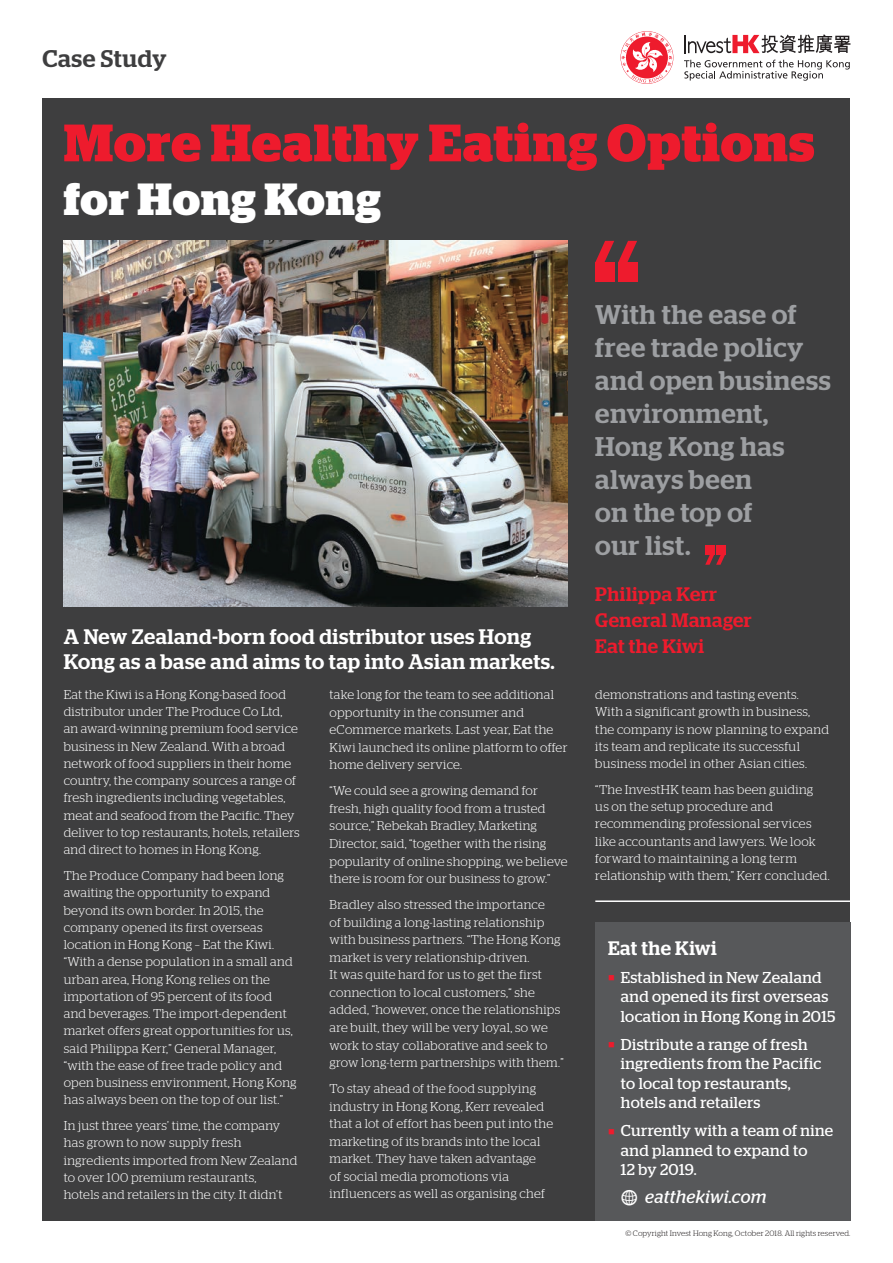
<style>
.page{position:relative;width:893px;height:1263px;background:#fff}
.page>*{position:absolute;margin:0;border:0;box-sizing:border-box;transform-origin:0 0}
.t1{font:700 52.5px "Stag";letter-spacing:.02em;color:#ee1b2d}
.t2{font:700 45px "Stag";letter-spacing:.015em;color:#fff}
.t3{font:500 27px/33px "Stag";letter-spacing:.025em;color:#9d9fa2}
.t4{font:500 24px "Stag";letter-spacing:.025em;color:#3e3e3f}
.t5{font:500 21px/24.8px "Stag";letter-spacing:.025em;color:#fff}
.t6{font:500 19.5px/26.1px "Stag";letter-spacing:.025em;color:#ee1b2d}
.t7{font:500 19.5px "Stag";letter-spacing:.025em;color:#fff}
.t8{font:italic 18px "Stag";letter-spacing:.02em;color:#fff}
.t9{font:15.75px/19.5px "Stag";letter-spacing:.025em;color:#fff}
.t10{font:300 12.75px/17.2px "Stag";letter-spacing:.02em;color:#fff}
.t11{font:300 7.8px "Stag";letter-spacing:.02em;color:#231f20}
.s1{color:#ee1b2d}
.s2{font-family:"Modern Pictograms";font-style:normal;font-size:24px}
</style>
<div class="page">
<div style="left:43px;top:98px;width:807px;height:1122px;background:#3e3e3f"></div>
<svg style="left:621px;top:32px;width:51px;height:51px"></svg>
<svg style="left:684px;top:60px;width:166px;height:21px"></svg>
<svg style="left:685px;top:34px;width:165px;height:19px"></svg>
<img style="left:64px;top:241px;width:504px;height:365px">
<hr style="left:595px;top:900px;width:268px;height:2px;background:#fff">
<div style="left:595px;top:922px;width:255px;height:298px;background:#57585a"></div>
<div style="left:595px;top:262px;width:19px;height:19px;background:#ee1b2d"></div>
<div style="left:618px;top:262px;width:19px;height:19px;background:#ee1b2d"></div>
<svg style="left:595px;top:241px;width:42px;height:21px"></svg>
<div style="left:716px;top:545px;width:9px;height:9px;background:#ee1b2d"></div>
<div style="left:705px;top:545px;width:9px;height:9px;background:#ee1b2d"></div>
<svg style="left:705px;top:554px;width:20px;height:11px"></svg>
<h3 class="t4" style="left:43px;top:45px;width:126px">Case Study</h3>
<h1 class="t1" style="left:64px;top:112px;width:752px">More Healthy Eating Options</h1>
<h2 class="t2" style="left:64px;top:173px;width:319px">for Hong Kong</h2>
<h3 class="t5" style="left:64px;top:624px;width:492px">A New Zealand-born food distributor uses Hong<br>Kong as a base and aims to tap into Asian markets.</h3>
<p class="t10" style="left:64px;top:686px;width:237px">Eat the Kiwi is a Hong Kong-based food distributor under The Produce Co Ltd, an award-winning premium food service business in New Zealand. With a broad network of food suppliers in their home country, the company sources a range of fresh ingredients including vegetables, meat and seafood from the Pacific. They deliver to top restaurants, hotels, retailers and direct to homes in Hong Kong.</p>
<p class="t10" style="left:64px;top:867px;width:234px">The Produce Company had been long awaiting the opportunity to expand beyond its own border. In 2015, the company opened its first overseas location in Hong Kong – Eat the Kiwi. “With a dense population in a small and urban area, Hong Kong relies on the importation of 95 percent of its food and beverages. The import-dependent market offers great opportunities for us, said Philippa Kerr,” General Manager, “with the ease of free trade policy and open business environment, Hong Kong has always been on the top of our list.”</p>
<p class="t10" style="left:64px;top:1117px;width:235px">In just three years’ time, the company has grown to now supply fresh ingredients imported from New Zealand to over 100 premium restaurants,<br>hotels and retailers in the city. It didn’t</p>
<p class="t10" style="left:330px;top:686px;width:239px">take long for the team to see additional opportunity in the consumer and eCommerce markets. Last year, Eat the Kiwi launched its online platform to offer home delivery service.</p>
<p class="t10" style="left:330px;top:782px;width:240px">“We could see a growing demand for fresh, high quality food from a trusted source,” Rebekah Bradley, Marketing Director, said, “together with the rising popularity of online shopping, we believe there is room for our business to grow.”</p>
<p class="t10" style="left:330px;top:896px;width:236px">Bradley also stressed the importance<br>of building a long-lasting relationship with business partners. “The Hong Kong market is very relationship-driven.<br>It was quite hard for us to get the first connection to local customers,“ she added, “however, once the relationships are built, they will be very loyal, so we work to stay collaborative and seek to grow long-term partnerships with them.”</p>
<p class="t10" style="left:330px;top:1080px;width:225px">To stay ahead of the food supplying industry in Hong Kong, Kerr revealed that a lot of effort has been put into the marketing of its brands into the local market. They have taken advantage<br>of social media promotions via influencers as well as organising chef</p>
<h3 class="t3" style="left:595px;top:298px;width:237px">With the ease of free trade policy and open business environment,<br>Hong Kong has always been<br>on the top of<br>our list.</h3>
<h3 class="t6" style="left:595px;top:581px;width:158px">Philippa Kerr<br>General Manager<br>Eat the Kiwi</h3>
<p class="t10" style="left:595px;top:686px;width:235px">demonstrations and tasting events.<br>With a significant growth in business, the company is now planning to expand its team and replicate its successful business model in other Asian cities.</p>
<p class="t10" style="left:595px;top:780px;width:236px">“The InvestHK team has been guiding us on the setup procedure and recommending professional services like accountants and lawyers. We look forward to maintaining a long term relationship with them,” Kerr concluded.</p>
<h3 class="t7" style="left:608px;top:936px;width:110px">Eat the Kiwi</h3>
<p class="t9" style="left:621px;top:967px;width:216px;text-indent:-13px"><span class="s1">■</span> Established in New Zealand and opened its first overseas location in Hong Kong in 2015</p>
<p class="t9" style="left:621px;top:1034px;width:202px;text-indent:-13px"><span class="s1">■</span> Distribute a range of fresh ingredients from the Pacific to local top restaurants, hotels and retailers</p>
<p class="t9" style="left:621px;top:1121px;width:214px;text-indent:-13px"><span class="s1">■</span> Currently with a team of nine and planned to expand to<br>12 by 2019.</p>
<h3 class="t8" style="left:620px;top:1187px;width:148px"><span class="s2">w</span> eatthekiwi.com</h3>
<p class="t11" style="left:625px;top:1229px;width:227px">© Copyright Invest Hong Kong, October 2018. All rights reserved.</p>
</div>
